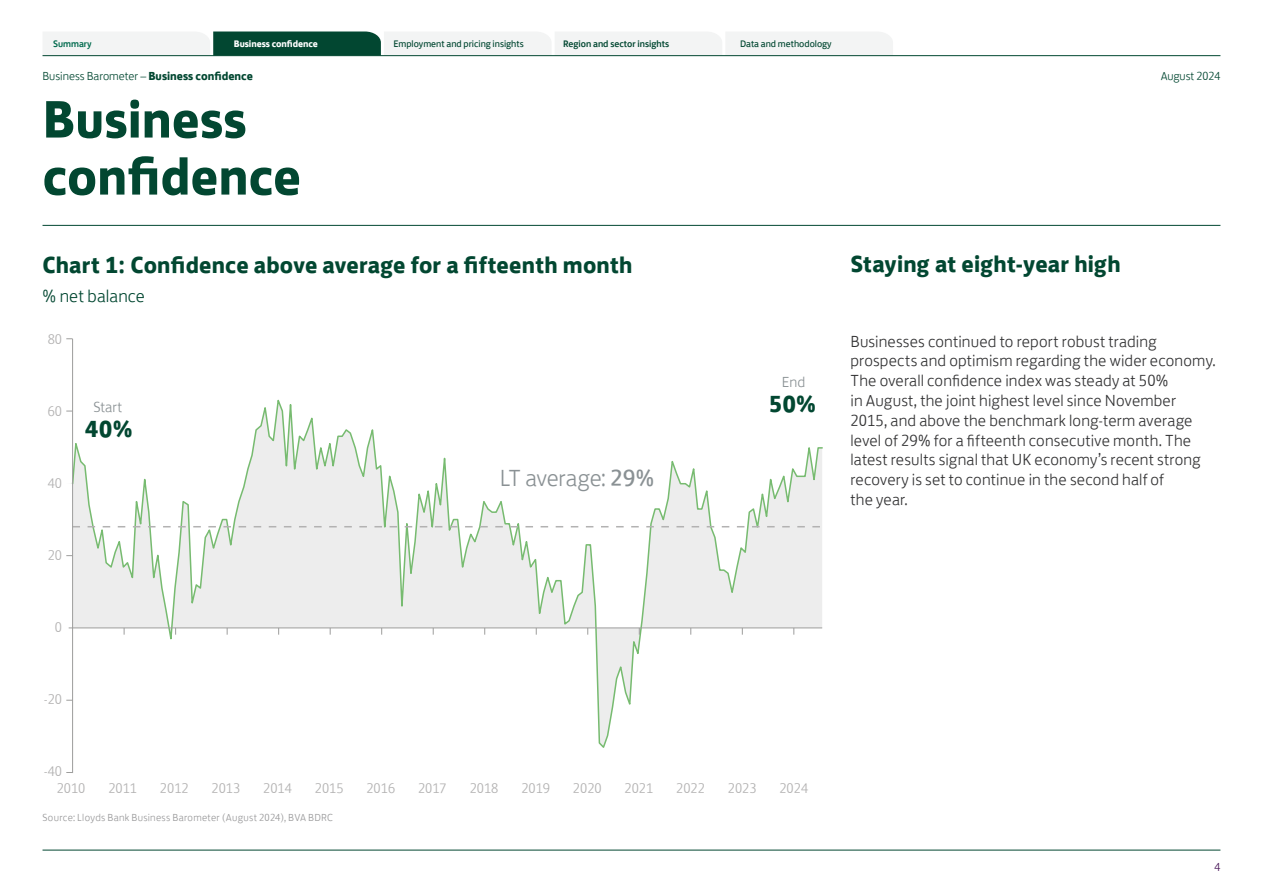
<style>
.page{position:relative;width:1263px;height:893px;background:#fff}
.page>*{position:absolute;margin:0;border:0;box-sizing:border-box;transform-origin:0 0}
.t1{font:700 54px/57px "Lloyds Bank Jack";letter-spacing:.005em;color:#024731}
.t2{font:700 24px "Lloyds Bank Jack";letter-spacing:.01em;color:#024731}
.t3{font:300 24px "Lloyds Bank Jack";letter-spacing:-.01em;color:#8a9194}
.t4{font:300 18px "Lloyds Bank Jack";letter-spacing:.005em;color:#024731}
.t5{font:300 16.5px/19.8px "Lloyds Bank Jack";letter-spacing:.01em;color:#323233}
.t6{font:300 15px "Lloyds Bank Jack";letter-spacing:.005em;color:#8a9194}
.t7{font:300 14.4px/16.6px "Lloyds Bank Jack";color:#b3b2b2}
.t8{font:300 12px "Lloyds Bank Jack";color:#024731}
.t9{font:300 12px "Lloyds Bank Jack";color:#471457}
.t10{font:300 10.5px "Lloyds Bank Jack";letter-spacing:.03em;color:#989899}
.t11{font:9.75px "Lloyds Bank Jack";color:#024731}
.t12{font:500 9.75px "Lloyds Bank Jack";color:#024731}
.t13{font:700 9.75px "Lloyds Bank Jack";letter-spacing:-.005em;color:#fff}
.t14{font:500 9.75px "Lloyds Bank Jack";letter-spacing:-.005em;color:#006a4d}
.s1{font-weight:700}
.s2{font-weight:400}
</style>
<div class="page">
<hr style="left:43px;top:225px;width:1177px;height:1px;background:#024731">
<hr style="left:43px;top:850px;width:1177px;height:1px;background:#024731">
<svg style="left:71px;top:399px;width:752px;height:349px"></svg>
<svg style="left:73px;top:526px;width:747px;height:1px"></svg>
<hr style="left:72px;top:339px;width:1px;height:434px;background:#9d9d9c">
<hr style="left:69px;top:628px;width:753px;height:1px;background:#9d9d9c">
<svg style="left:43px;top:32px;width:850px;height:23px"></svg>
<hr style="left:43px;top:55px;width:1177px;height:1px;background:#024731">
<p class="t14" style="left:53px;top:36px;width:40px">Summary</p>
<p class="t13" style="left:234px;top:36px;width:86px">Business confidence</p>
<p class="t11" style="left:393px;top:36px;width:132px">Employment and pricing insights</p>
<p class="t12" style="left:563px;top:36px;width:107px">Region and sector insights</p>
<p class="t11" style="left:740px;top:36px;width:93px">Data and methodology</p>
<p class="t8" style="left:43px;top:66px;width:212px">Business Barometer – <span class="s1">Business confidence</span></p>
<p class="t8" style="left:1161px;top:66px;width:61px">August 2024</p>
<h1 class="t1" style="left:43px;top:87px;width:260px">Business confidence</h1>
<h2 class="t2" style="left:43px;top:245px;width:591px">Chart 1: Confidence above average for a fifteenth month</h2>
<p class="t4" style="left:43px;top:281px;width:104px">% net balance</p>
<p class="t7" style="left:48px;top:329px;width:16px">80</p>
<p class="t7" style="left:48px;top:401px;width:16px">60</p>
<p class="t7" style="left:48px;top:473px;width:16px">40</p>
<p class="t6" style="left:93px;top:395px;width:31px">Start</p>
<h2 class="t2" style="left:85px;top:409px;width:49px">40%</h2>
<p class="t7" style="left:48px;top:545px;width:16px">20</p>
<p class="t7" style="left:55px;top:618px;width:9px">0</p>
<p class="t7" style="left:44px;top:690px;width:20px">-20</p>
<h2 class="t3" style="left:500px;top:459px;width:157px">LT average: <span class="s2">29%</span></h2>
<p class="t6" style="left:782px;top:370px;width:25px">End</p>
<h2 class="t2" style="left:769px;top:383px;width:49px">50%</h2>
<p class="t7" style="left:57px;top:762px;width:30px;text-indent:-13px">-40<br>2010</p>
<p class="t7" style="left:108px;top:778px;width:30px">2011</p>
<p class="t7" style="left:160px;top:778px;width:30px">2012</p>
<p class="t7" style="left:470px;top:778px;width:30px">2018</p>
<p class="t7" style="left:521px;top:778px;width:30px">2019</p>
<p class="t7" style="left:573px;top:778px;width:30px">2020</p>
<p class="t7" style="left:625px;top:778px;width:30px">2021</p>
<p class="t7" style="left:212px;top:778px;width:30px">2013</p>
<p class="t7" style="left:263px;top:778px;width:30px">2014</p>
<p class="t7" style="left:315px;top:778px;width:30px">2015</p>
<p class="t7" style="left:366px;top:778px;width:30px">2016</p>
<p class="t7" style="left:676px;top:778px;width:30px">2022</p>
<p class="t7" style="left:728px;top:778px;width:30px">2023</p>
<p class="t7" style="left:779px;top:778px;width:30px">2024</p>
<p class="t7" style="left:418px;top:778px;width:30px">2017</p>
<p class="t10" style="left:43px;top:809px;width:292px">Source: Lloyds Bank Business Barometer (August 2024), BVA BDRC</p>
<h2 class="t2" style="left:850px;top:244px;width:272px">Staying at eight-year high</h2>
<p class="t5" style="left:850px;top:330px;width:367px">Businesses continued to report robust trading prospects and optimism regarding the wider economy.<br>The overall confidence index was steady at 50%<br>in August, the joint highest level since November 2015, and above the benchmark long-term average level of 29% for a fifteenth consecutive month. The latest results signal that UK economy’s recent strong recovery is set to continue in the second half of<br>the year.</p>
<p class="t9" style="left:1214px;top:857px;width:8px">4</p>
</div>
